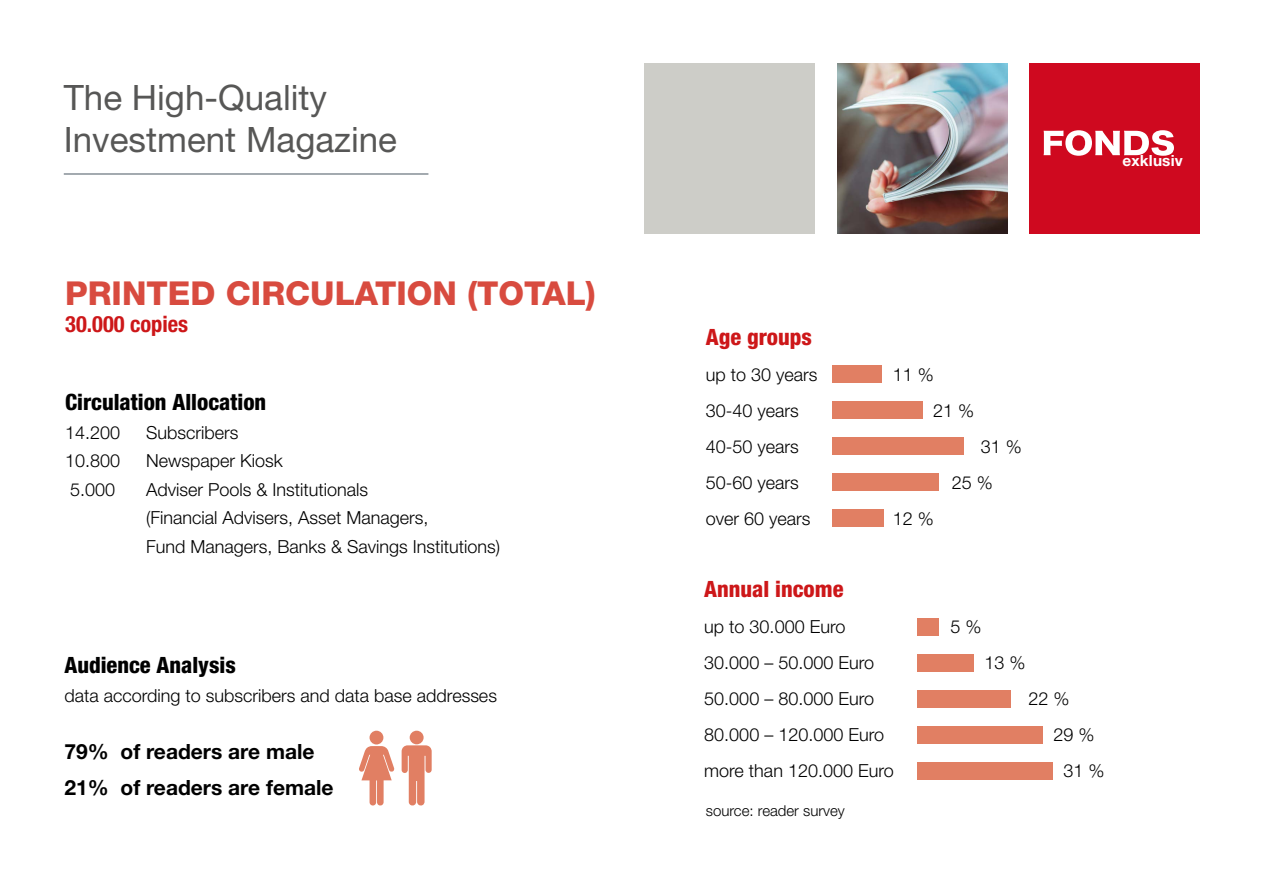
<style>
.page{position:relative;width:1263px;height:893px;background:#fff}
.page>*{position:absolute;margin:0;border:0;box-sizing:border-box;transform-origin:0 0}
.t1{font:34.95px/42px "Helvetica Neue LT Std";color:#575756}
.t2{font:800 33px "Helvetica Neue LT Std";color:#d84b3f}
.t3{font:800 condensed 22.5px "Helvetica Neue LT Std";color:#000}
.t4{font:800 condensed 22.5px "Helvetica Neue LT Std";color:#cd1719}
.t5{font:700 condensed 22.5px "Helvetica Neue LT Std";color:#cd1719}
.t6{font:700 21px/36px "Helvetica Neue LT Std";color:#000}
.t7{font:300 18px/28.5px "Helvetica Neue LT Std";color:#000}
.t8{font:700 15.45px "Helvetica Neue LT Std";letter-spacing:.01em;color:#fff}
.t9{font:300 15px "Helvetica Neue LT Std";color:#000}
</style>
<div class="page">
<div style="left:918px;top:726px;width:125px;height:17px;background:#e17f63"></div>
<div style="left:918px;top:762px;width:135px;height:17px;background:#e17f63"></div>
<div style="left:918px;top:690px;width:93px;height:17px;background:#e17f63"></div>
<div style="left:918px;top:654px;width:56px;height:17px;background:#e17f63"></div>
<div style="left:918px;top:618px;width:21px;height:17px;background:#e17f63"></div>
<div style="left:832px;top:473px;width:107px;height:17px;background:#e17f63"></div>
<div style="left:832px;top:510px;width:51px;height:17px;background:#e17f63"></div>
<div style="left:832px;top:437px;width:132px;height:17px;background:#e17f63"></div>
<div style="left:832px;top:401px;width:90px;height:17px;background:#e17f63"></div>
<div style="left:832px;top:365px;width:50px;height:17px;background:#e17f63"></div>
<hr style="left:64px;top:173px;width:364px;height:2px;background:#868f96">
<img style="left:838px;top:64px;width:170px;height:170px">
<svg style="left:402px;top:745px;width:30px;height:61px"></svg>
<svg style="left:359px;top:746px;width:35px;height:60px"></svg>
<div style="left:369px;top:731px;width:14px;height:13px;background:#e17f63;border-radius:50%"></div>
<div style="left:410px;top:731px;width:14px;height:13px;background:#e17f63;border-radius:50%"></div>
<div style="left:1029px;top:64px;width:170px;height:170px;background:#cf091f"></div>
<svg style="left:1043px;top:130px;width:131px;height:26px"></svg>
<div style="left:645px;top:64px;width:170px;height:170px;background:#cdcdc8"></div>
<h1 class="t1" style="left:64px;top:76px;width:335px">The High-Quality<br>Investment Magazine</h1>
<h2 class="t2" style="left:65px;top:274px;width:532px">PRINTED CIRCULATION (TOTAL)</h2>
<p class="t5" style="left:65px;top:311px;width:125px">30.000 copies</p>
<p class="t3" style="left:65px;top:388px;width:203px">Circulation Allocation</p>
<p class="t7" style="left:65px;top:418px;width:57px">14.200</p>
<p class="t7" style="left:146px;top:418px;width:94px">Subscribers</p>
<p class="t7" style="left:65px;top:446px;width:57px">10.800</p>
<p class="t7" style="left:146px;top:446px;width:138px">Newspaper Kiosk</p>
<p class="t7" style="left:70px;top:475px;width:47px">5.000</p>
<p class="t7" style="left:146px;top:475px;width:356px">Adviser Pools &amp; Institutionals<br>(Financial Advisers, Asset Managers,<br>Fund Managers, Banks &amp; Savings Institutions)</p>
<p class="t3" style="left:64px;top:651px;width:173px">Audience Analysis</p>
<p class="t7" style="left:64px;top:681px;width:434px">data according to subscribers and data base addresses</p>
<p class="t6" style="left:64px;top:733px;width:271px">79% of readers are male<br>21% of readers are female</p>
<p class="t8" style="left:1122px;top:151px;width:62px">exklusiv</p>
<p class="t4" style="left:706px;top:323px;width:108px">Age groups</p>
<p class="t7" style="left:706px;top:360px;width:113px">up to 30 years</p>
<p class="t7" style="left:893px;top:360px;width:43px">11 %</p>
<p class="t7" style="left:706px;top:396px;width:95px">30-40 years</p>
<p class="t7" style="left:933px;top:396px;width:43px">21 %</p>
<p class="t7" style="left:706px;top:432px;width:95px">40-50 years</p>
<p class="t7" style="left:981px;top:432px;width:43px">31 %</p>
<p class="t7" style="left:706px;top:468px;width:95px">50-60 years</p>
<p class="t7" style="left:952px;top:468px;width:43px">25 %</p>
<p class="t7" style="left:706px;top:504px;width:106px">over 60 years</p>
<p class="t7" style="left:893px;top:504px;width:43px">12 %</p>
<p class="t4" style="left:704px;top:575px;width:141px">Annual income</p>
<p class="t7" style="left:704px;top:612px;width:143px">up to 30.000 Euro</p>
<p class="t7" style="left:950px;top:612px;width:33px">5 %</p>
<p class="t7" style="left:704px;top:648px;width:171px">30.000 – 50.000 Euro</p>
<p class="t7" style="left:984px;top:648px;width:43px">13 %</p>
<p class="t7" style="left:704px;top:684px;width:171px">50.000 – 80.000 Euro</p>
<p class="t7" style="left:1028px;top:684px;width:43px">22 %</p>
<p class="t7" style="left:704px;top:720px;width:181px">80.000 – 120.000 Euro</p>
<p class="t7" style="left:1053px;top:720px;width:43px">29 %</p>
<p class="t7" style="left:704px;top:756px;width:191px">more than 120.000 Euro</p>
<p class="t7" style="left:1063px;top:756px;width:43px">31 %</p>
<p class="t9" style="left:706px;top:802px;width:140px">source: reader survey</p>
</div>
